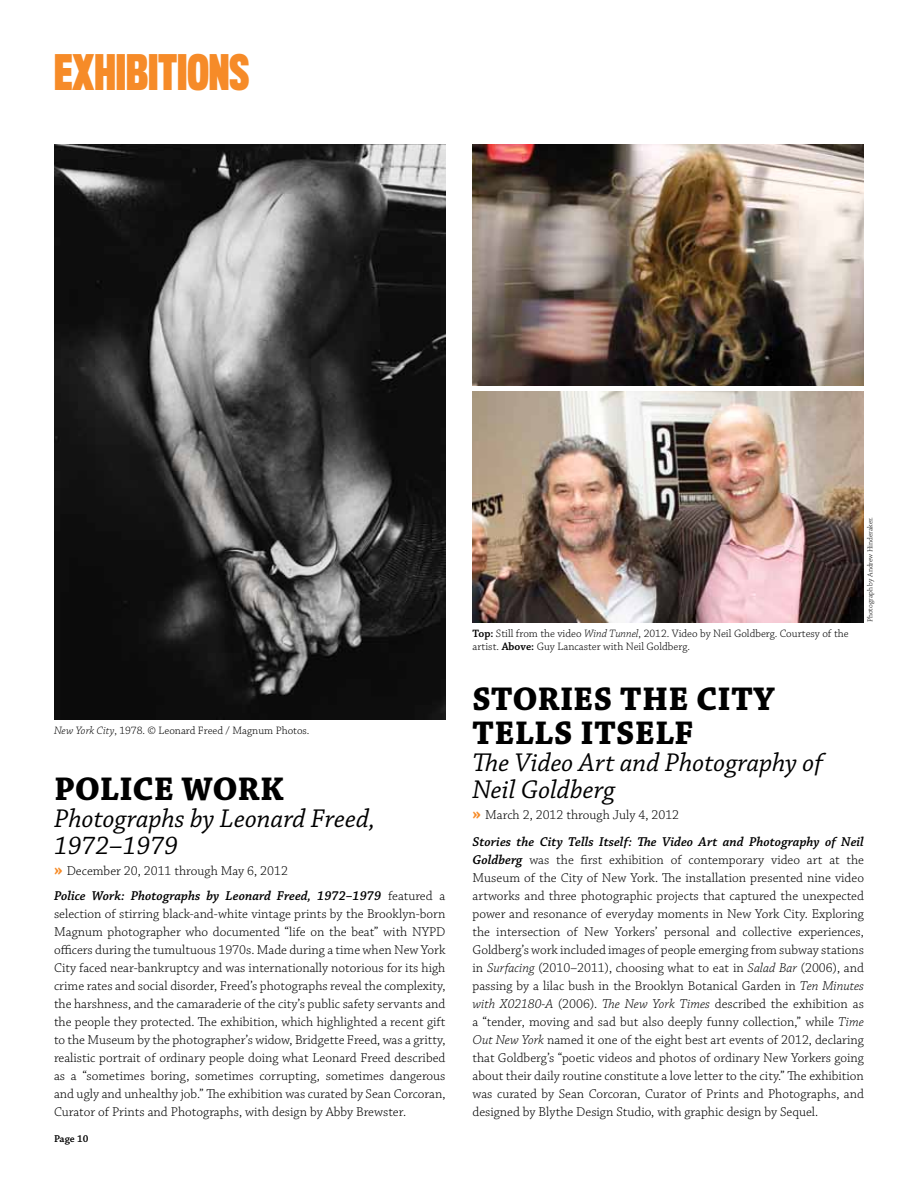
<style>
.page{position:relative;width:918px;height:1188px;background:#fff}
.page>*{position:absolute;margin:0;border:0;box-sizing:border-box;transform-origin:0 0}
.t1{font:700 45px "Titling Gothic FB Comp";color:#f68b28;scale:.88 1}
.t2{font:700 34.5px/34.5px "Chaparral Pro";letter-spacing:.005em;color:#000}
.t3{font:italic 27px/27px "Chaparral Pro";color:#000}
.t4{font:300 13.5px/18px "Chaparral Pro";color:#000;text-align:justify}
.t5{font:italic 600 13.5px/27px "Chaparral Pro";color:#000}
.t6{font:300 11.25px/13.5px "Chaparral Pro";color:#000}
.t7{font:600 10.5px "Chaparral Pro";color:#000}
.t8{font:300 7.5px "Chaparral Pro";color:#000}
.s1{font-style:italic}
.s2{font-weight:700;font-style:normal;font-size:18px;color:#f68b28}
.s3{font-weight:300;font-style:normal}
.s4{font-weight:600}
.s5{font-weight:600;font-style:italic}
</style>
<div class="page">
<img style="left:54px;top:144px;width:392px;height:576px">
<img style="left:472px;top:144px;width:392px;height:241px">
<img style="left:472px;top:391px;width:392px;height:231px">
<h1 class="t1" style="left:54px;top:47px;width:223px">EXHIBITIONS</h1>
<p class="t6" style="left:54px;top:725px;width:257px"><span class="s1">New York City</span>, 1978. © Leonard Freed / Magnum Photos.</p>
<h2 class="t2" style="left:54px;top:773px;width:231px">POLICE WORK</h2>
<h3 class="t3" style="left:54px;top:806px;width:323px">Photographs by Leonard Freed,<br>1972–1979</h3>
<p class="t5" style="left:54px;top:858px;width:393px;line-height:25.5px"><span class="s2">»</span> <span class="s3">December 20, 2011 through May 6, 2012<br></span>Police Work: Photographs by Leonard Freed, 1972–1979 <span class="s3">featured a</span></p>
<p class="t4" style="left:54px;top:905px;width:393px">selection of stirring black-and-white vintage prints by the Brooklyn-born Magnum photographer who documented “life on the beat” with NYPD officers during the tumultuous 1970s. Made during a time when New York City faced near-bankruptcy and was internationally notorious for its high crime rates and social disorder, Freed’s photographs reveal the complexity, the harshness, and the camaraderie of the city’s public safety servants and the people they protected. The exhibition, which highlighted a recent gift to the Museum by the photographer’s widow, Bridgette Freed, was a gritty, realistic portrait of ordinary people doing what Leonard Freed described as a “sometimes boring, sometimes corrupting, sometimes dangerous and ugly and unhealthy job.” The exhibition was curated by Sean Corcoran, Curator of Prints and Photographs, with design by Abby Brewster.</p>
<p class="t7" style="left:54px;top:1132px;width:36px">Page 10</p>
<p class="t6" style="left:472px;top:627px;width:378px"><span class="s4">Top:</span> Still from the video <span class="s1">Wind Tunnel</span>, 2012. Video by Neil Goldberg. Courtesy of the artist. <span class="s4">Above:</span> Guy Lancaster with Neil Goldberg.</p>
<p class="t8" style="left:866px;top:622px;width:107px;rotate:-90deg">Photograph by Andrew Hinderaker.</p>
<h2 class="t2" style="left:472px;top:683px;width:304px">STORIES THE CITY<br>TELLS ITSELF</h2>
<h3 class="t3" style="left:472px;top:750px;width:352px">The Video Art and Photography of<br>Neil Goldberg</h3>
<p class="t5" style="left:472px;top:802px;width:393px"><span class="s2">»</span> <span class="s3">March 2, 2012 through July 4, 2012<br></span>Stories the City Tells Itself: The Video Art and Photography of Neil</p>
<p class="t4" style="left:473px;top:851px;width:393px"><span class="s5">Goldberg</span> was the first exhibition of contemporary video art at the Museum of the City of New York. The installation presented nine video artworks and three photographic projects that captured the unexpected power and resonance of everyday moments in New York City. Exploring the intersection of New Yorkers’ personal and collective experiences, Goldberg’s work included images of people emerging from subway stations in <span class="s1">Surfacing</span> (2010–2011), choosing what to eat in <span class="s1">Salad Bar</span> (2006), and passing by a lilac bush in the Brooklyn Botanical Garden in <span class="s1">Ten Minutes with X02180-A</span> (2006). <span class="s1">The New York Times</span> described the exhibition as a “tender, moving and sad but also deeply funny collection,” while <span class="s1">Time Out New York</span> named it one of the eight best art events of 2012, declaring that Goldberg’s “poetic videos and photos of ordinary New Yorkers going about their daily routine constitute a love letter to the city.” The exhibition was curated by Sean Corcoran, Curator of Prints and Photographs, and designed by Blythe Design Studio, with graphic design by Sequel.</p>
</div>
